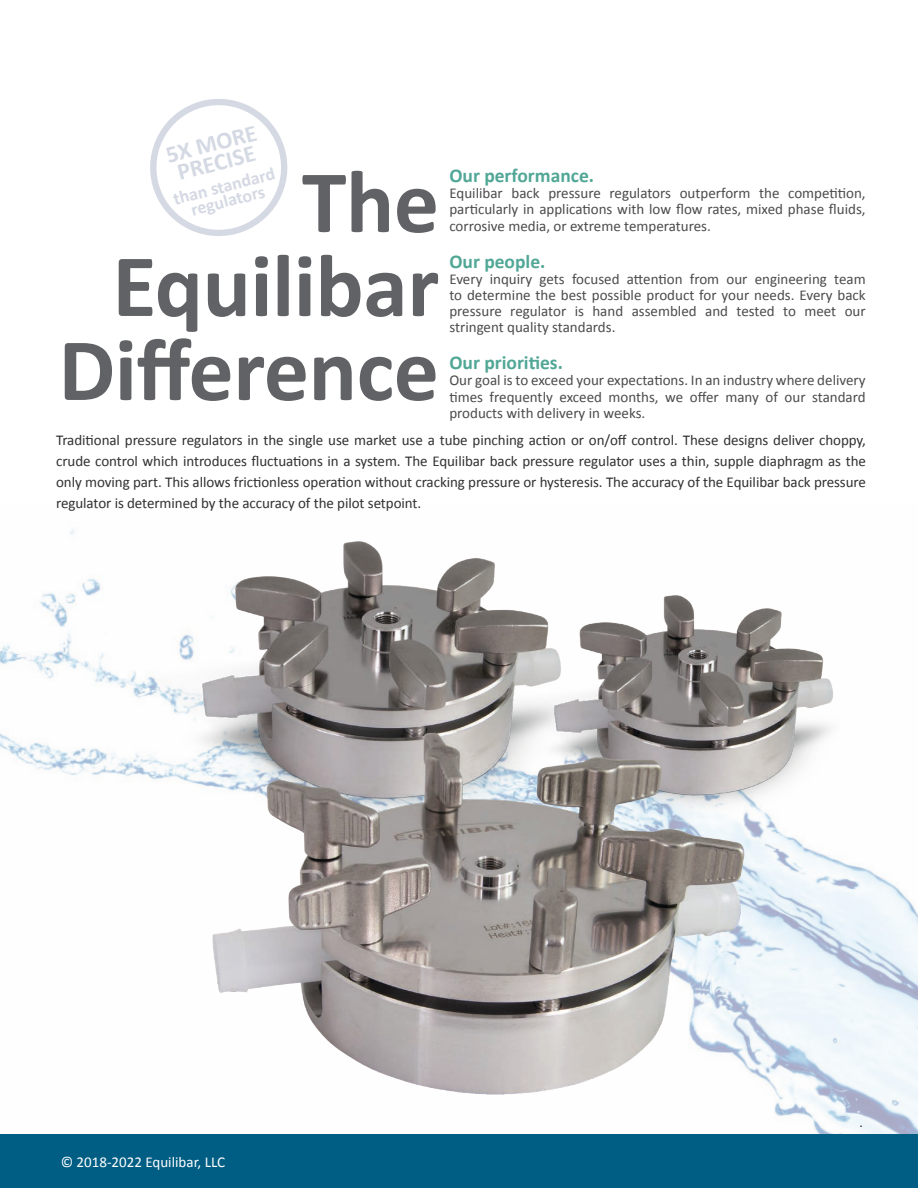
<style>
.page{position:relative;width:918px;height:1188px;background:#fff}
.page>*{position:absolute;margin:0;border:0;box-sizing:border-box;transform-origin:0 0}
.Large_Title{font:700 90px "Calibri";letter-spacing:-.005em;color:#616265}
.t1{font:700 24px "Calibri";color:#d4d9e3}
.Body_Copy_Subtitle{font:700 19.5px "Calibri";color:#51a796}
.t2{font:700 18px "Calibri";color:#d4d9e3}
.Body_Copy_Small{font:15px/16.2px "Calibri";color:#4b4b4d;text-align:justify}
.Body_Copy{font:15px/21px "Calibri";letter-spacing:-.005em;color:#323031;text-align:justify}
.t3{font:15px "Calibri";color:#fff}
.Secondary_Page_Footn{font:13.5px "Calibri";color:#231f20}
</style>
<div class="page">
<div style="left:0;top:1134px;width:918px;height:54px;background:#005e84"></div>
<img style="left:0;top:529px;width:918px;height:605px">
<svg style="left:150px;top:99px;width:138px;height:137px"></svg>
<img style="left:126px;top:529px;width:713px;height:605px">
<p class="t1" style="left:162px;top:141px;width:95px;rotate:-15deg">5X MORE</p>
<p class="t1" style="left:174px;top:158px;width:81px;rotate:-15deg">PRECISE</p>
<p class="t2" style="left:171px;top:188px;width:106px;rotate:-15deg">than standard</p>
<p class="Body_Copy_Subtitle" style="left:449px;top:163px;width:146px">Our performance.</p>
<p class="Body_Copy_Small" style="left:449px;top:185px;width:418px">Equilibar back pressure regulators outperform the competition, particularly in applications with low flow rates, mixed phase fluids, corrosive media, or extreme temperatures.</p>
<p class="Body_Copy_Subtitle" style="left:449px;top:249px;width:98px">Our people.</p>
<p class="Body_Copy_Small" style="left:449px;top:271px;width:418px">Every inquiry gets focused attention from our engineering team to determine the best possible product for your needs. Every back pressure regulator is hand assembled and tested to meet our stringent quality standards.</p>
<p class="Body_Copy_Subtitle" style="left:449px;top:350px;width:115px">Our priorities.</p>
<p class="Body_Copy_Small" style="left:449px;top:372px;width:418px">Our goal is to exceed your expectations. In an industry where delivery times frequently exceed months, we offer many of our standard products with delivery in weeks.</p>
<p class="Large_Title" style="left:302px;top:145px;width:139px">The</p>
<p class="Large_Title" style="left:113px;top:229px;width:328px">Equilibar</p>
<p class="Large_Title" style="left:59px;top:313px;width:382px">Difference</p>
<p class="Body_Copy" style="left:56px;top:430px;width:811px">Traditional pressure regulators in the single use market use a tube pinching action or on/off control. These designs deliver choppy, crude control which introduces fluctuations in a system. The Equilibar back pressure regulator uses a thin, supple diaphragm as the only moving part. This allows frictionless operation without cracking pressure or hysteresis. The accuracy of the Equilibar back pressure regulator is determined by the accuracy of the pilot setpoint.</p>
<p class="t2" style="left:188px;top:199px;width:77px;rotate:-15deg">regulators</p>
<p class="t3" style="left:61px;top:1152px;width:166px">© 2018-2022 Equilibar, LLC</p>
<p class="Secondary_Page_Footn" style="left:860px;top:1114px;width:5px">.</p>
</div>
